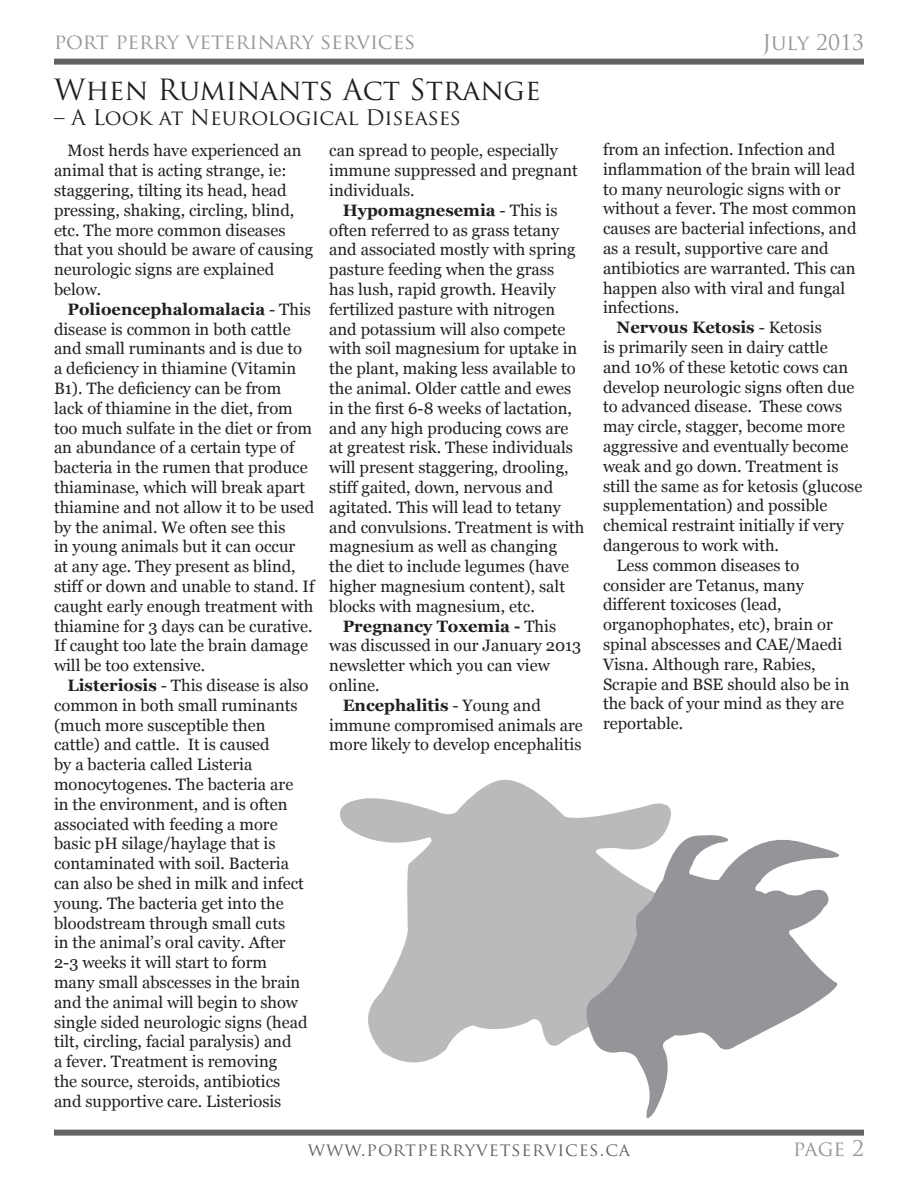
<style>
.page{position:relative;width:918px;height:1188px;background:#fff}
.page>*{position:absolute;margin:0;border:0;box-sizing:border-box;transform-origin:0 0}
.t1{font:28.5px "Trajan Pro";color:#231f20}
.t2{font:21px "Trajan Pro";color:#231f20}
.t3{font:21px "Trajan Pro";color:#95979a}
.t4{font:21px "Trajan Pro";color:#939598}
.t5{font:18px "Trajan Pro";letter-spacing:.05em;color:#636366}
.t6{font:16.5px/19.8px "Georgia";color:#231f20}
.s1{font-weight:700}
</style>
<div class="page">
<div style="left:54px;top:59px;width:810px;height:6px;background:#636366"></div>
<div style="left:54px;top:1130px;width:810px;height:6px;background:#636366"></div>
<svg style="left:340px;top:780px;width:331px;height:282px;fill:#b9babc"></svg>
<svg style="left:586px;top:835px;width:253px;height:283px"></svg>
<p class="t3" style="left:54px;top:28px;width:363px">port perry veterinary services</p>
<p class="t4" style="left:763px;top:29px;width:103px">July 2013</p>
<p class="t1" style="left:54px;top:72px;width:488px">When Ruminants Act Strange</p>
<p class="t2" style="left:54px;top:104px;width:409px">– A Look at Neurological Diseases</p>
<p class="t6" style="left:54px;top:141px;width:261px;text-indent:14px">Most herds have experienced an animal that is acting strange, ie: staggering, tilting its head, head pressing, shaking, circling, blind, etc. The more common diseases that you should be aware of causing neurologic signs are explained below.</p>
<p class="t6" style="left:54px;top:300px;width:262px;text-indent:14px"><span class="s1">Polioencephalomalacia</span> - This disease is common in both cattle and small ruminants and is due to a deficiency in thiamine (Vitamin<br>B1). The deficiency can be from lack of thiamine in the diet, from too much sulfate in the diet or from an abundance of a certain type of bacteria in the rumen that produce thiaminase, which will break apart thiamine and not allow it to be used by the animal. We often see this<br>in young animals but it can occur<br>at any age. They present as blind, stiff or down and unable to stand. If caught early enough treatment with thiamine for 3 days can be curative.<br>If caught too late the brain damage will be too extensive.</p>
<p class="t6" style="left:54px;top:676px;width:256px;text-indent:14px"><span class="s1">Listeriosis</span> - This disease is also common in both small ruminants (much more susceptible then cattle) and cattle. It is caused<br>by a bacteria called Listeria monocytogenes. The bacteria are in the environment, and is often associated with feeding a more basic pH silage/haylage that is contaminated with soil. Bacteria can also be shed in milk and infect young. The bacteria get into the bloodstream through small cuts<br>in the animal’s oral cavity. After<br>2-3 weeks it will start to form many small abscesses in the brain and the animal will begin to show single sided neurologic signs (head tilt, circling, facial paralysis) and<br>a fever. Treatment is removing<br>the source, steroids, antibiotics and supportive care. Listeriosis</p>
<p class="t6" style="left:329px;top:141px;width:250px">can spread to people, especially immune suppressed and pregnant individuals.</p>
<p class="t6" style="left:329px;top:201px;width:257px;text-indent:14px"><span class="s1">Hypomagnesemia</span> - This is often referred to as grass tetany and associated mostly with spring pasture feeding when the grass<br>has lush, rapid growth. Heavily fertilized pasture with nitrogen and potassium will also compete with soil magnesium for uptake in the plant, making less available to the animal. Older cattle and ewes in the first 6-8 weeks of lactation, and any high producing cows are at greatest risk. These individuals will present staggering, drooling, stiff gaited, down, nervous and agitated. This will lead to tetany and convulsions. Treatment is with magnesium as well as changing<br>the diet to include legumes (have higher magnesium content), salt blocks with magnesium, etc.</p>
<p class="t6" style="left:329px;top:616px;width:254px;text-indent:14px"><span class="s1">Pregnancy Toxemia -</span> This was discussed in our January 2013 newsletter which you can view online.</p>
<p class="t6" style="left:329px;top:696px;width:255px;text-indent:14px"><span class="s1">Encephalitis</span> - Young and immune compromised animals are more likely to develop encephalitis</p>
<p class="t6" style="left:603px;top:140px;width:255px">from an infection. Infection and inflammation of the brain will lead to many neurologic signs with or without a fever. The most common causes are bacterial infections, and as a result, supportive care and antibiotics are warranted. This can happen also with viral and fungal infections.</p>
<p class="t6" style="left:603px;top:318px;width:261px;text-indent:14px"><span class="s1">Nervous Ketosis</span> - Ketosis<br>is primarily seen in dairy cattle<br>and 10% of these ketotic cows can develop neurologic signs often due to advanced disease. These cows may circle, stagger, become more aggressive and eventually become weak and go down. Treatment is still the same as for ketosis (glucose supplementation) and possible chemical restraint initially if very dangerous to work with.</p>
<p class="t6" style="left:603px;top:556px;width:248px;text-indent:14px">Less common diseases to consider are Tetanus, many different toxicoses (lead, organophophates, etc), brain or spinal abscesses and CAE/Maedi<br>Visna. Although rare, Rabies,<br>Scrapie and BSE should also be in the back of your mind as they are reportable.</p>
<p class="t5" style="left:308px;top:1138px;width:324px">www.portperryvetservices.ca</p>
<p class="t4" style="left:793px;top:1135px;width:72px">page 2</p>
</div>
